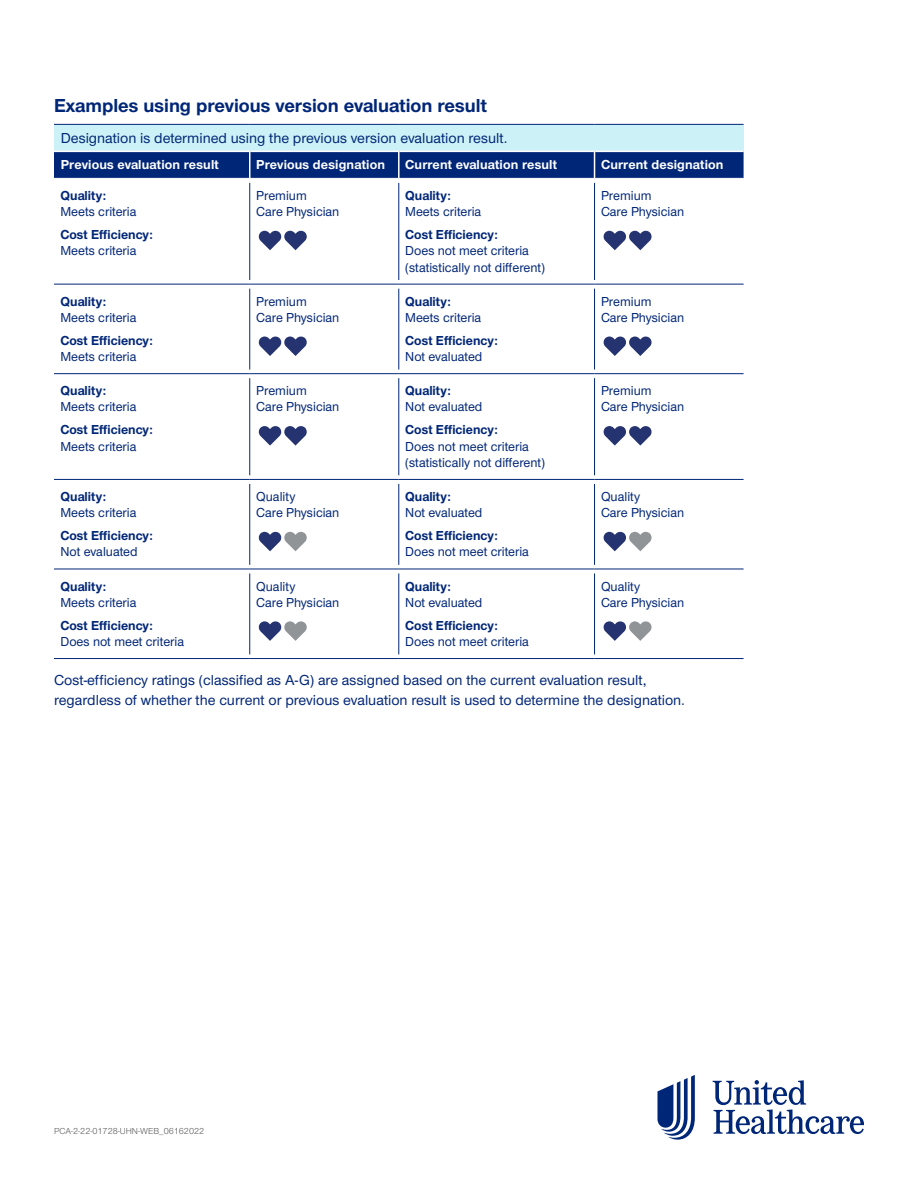
<style>
.page{position:relative;width:918px;height:1188px;background:#fff}
.page>*{position:absolute;margin:0;border:0;box-sizing:border-box;transform-origin:0 0}
.t1{font:700 19.5px "UHC Sans";color:#002677}
.t2{font:500 15px/19.5px "UHC Sans";color:#002677}
.t3{font:500 13.5px/16.2px "UHC Sans";color:#002677}
.t4{font:700 13.5px "UHC Sans";color:#002677}
.t5{font:700 13.5px "UHC Sans";letter-spacing:.01em;color:#fff}
.t6{font:9px "UHC Sans";color:#5a5a5a}
</style>
<div class="page">
<svg style="left:657px;top:1075px;width:38px;height:65px"></svg>
<svg style="left:713px;top:1080px;width:151px;height:54px"></svg>
<div style="left:54px;top:124px;width:690px;height:27px;background:#ccf2f7"></div>
<svg style="left:54px;top:151px;width:690px;height:27px;background:#042979"></svg>
<hr style="left:249px;top:183px;width:1px;height:97px;background:#002677">
<hr style="left:399px;top:183px;width:1px;height:97px;background:#002677">
<hr style="left:594px;top:183px;width:1px;height:97px;background:#002677">
<hr style="left:249px;top:289px;width:1px;height:81px;background:#002677">
<hr style="left:399px;top:289px;width:1px;height:81px;background:#002677">
<hr style="left:594px;top:289px;width:1px;height:81px;background:#002677">
<hr style="left:249px;top:378px;width:1px;height:97px;background:#002677">
<hr style="left:399px;top:378px;width:1px;height:97px;background:#002677">
<hr style="left:594px;top:378px;width:1px;height:97px;background:#002677">
<hr style="left:249px;top:484px;width:1px;height:81px;background:#002677">
<hr style="left:399px;top:484px;width:1px;height:81px;background:#002677">
<hr style="left:594px;top:484px;width:1px;height:81px;background:#002677">
<hr style="left:249px;top:573px;width:1px;height:81px;background:#002677">
<hr style="left:399px;top:573px;width:1px;height:81px;background:#002677">
<hr style="left:594px;top:573px;width:1px;height:81px;background:#002677">
<hr style="left:54px;top:284px;width:196px;height:1px;background:#002677">
<hr style="left:250px;top:284px;width:149px;height:1px;background:#002677">
<hr style="left:399px;top:284px;width:196px;height:1px;background:#002677">
<hr style="left:595px;top:284px;width:149px;height:1px;background:#002677">
<hr style="left:54px;top:373px;width:196px;height:1px;background:#002677">
<hr style="left:250px;top:373px;width:149px;height:1px;background:#002677">
<hr style="left:399px;top:373px;width:196px;height:1px;background:#002677">
<hr style="left:595px;top:373px;width:149px;height:1px;background:#002677">
<hr style="left:54px;top:479px;width:196px;height:1px;background:#002677">
<hr style="left:250px;top:479px;width:149px;height:1px;background:#002677">
<hr style="left:399px;top:479px;width:196px;height:1px;background:#002677">
<hr style="left:595px;top:479px;width:149px;height:1px;background:#002677">
<hr style="left:54px;top:569px;width:196px;height:1px;background:#002677">
<hr style="left:250px;top:569px;width:149px;height:1px;background:#002677">
<hr style="left:399px;top:569px;width:196px;height:1px;background:#002677">
<hr style="left:595px;top:569px;width:149px;height:1px;background:#002677">
<hr style="left:54px;top:658px;width:196px;height:1px;background:#002677">
<hr style="left:250px;top:658px;width:149px;height:1px;background:#002677">
<hr style="left:399px;top:658px;width:196px;height:1px;background:#002677">
<hr style="left:595px;top:658px;width:149px;height:1px;background:#002677">
<hr style="left:54px;top:151px;width:195px;height:1px;background:#fff">
<hr style="left:250px;top:151px;width:148px;height:1px;background:#fff">
<hr style="left:400px;top:151px;width:194px;height:1px;background:#fff">
<hr style="left:595px;top:151px;width:149px;height:1px;background:#fff">
<hr style="left:54px;top:124px;width:196px;height:1px;background:#002677">
<hr style="left:250px;top:124px;width:149px;height:1px;background:#002677">
<hr style="left:399px;top:124px;width:196px;height:1px;background:#002677">
<hr style="left:595px;top:124px;width:149px;height:1px;background:#002677">
<svg style="left:258px;top:230px;width:49px;height:20px"></svg>
<svg style="left:603px;top:230px;width:49px;height:20px"></svg>
<svg style="left:258px;top:336px;width:49px;height:20px"></svg>
<svg style="left:603px;top:336px;width:49px;height:20px"></svg>
<svg style="left:258px;top:426px;width:49px;height:20px"></svg>
<svg style="left:603px;top:426px;width:49px;height:20px"></svg>
<svg style="left:258px;top:531px;width:49px;height:20px"></svg>
<svg style="left:603px;top:531px;width:49px;height:20px"></svg>
<svg style="left:258px;top:621px;width:49px;height:20px"></svg>
<svg style="left:603px;top:621px;width:49px;height:20px"></svg>
<h1 class="t1" style="left:54px;top:93px;width:435px">Examples using previous version evaluation result</h1>
<p class="t2" style="left:61px;top:127px;width:448px">Designation is determined using the previous version evaluation result.</p>
<p class="t5" style="left:61px;top:156px;width:160px">Previous evaluation result</p>
<p class="t5" style="left:256px;top:156px;width:130px">Previous designation</p>
<p class="t5" style="left:405px;top:156px;width:153px">Current evaluation result</p>
<p class="t5" style="left:601px;top:156px;width:124px">Current designation</p>
<p class="t4" style="left:60px;top:186px;width:47px">Quality:</p>
<p class="t3" style="left:60px;top:203px;width:78px">Meets criteria</p>
<p class="t4" style="left:60px;top:226px;width:94px">Cost Efficiency:</p>
<p class="t3" style="left:60px;top:242px;width:78px">Meets criteria</p>
<p class="t3" style="left:256px;top:187px;width:85px">Premium<br>Care Physician</p>
<p class="t4" style="left:405px;top:186px;width:47px">Quality:</p>
<p class="t3" style="left:601px;top:187px;width:85px">Premium<br>Care Physician</p>
<p class="t3" style="left:405px;top:203px;width:78px">Meets criteria</p>
<p class="t4" style="left:405px;top:226px;width:94px">Cost Efficiency:</p>
<p class="t3" style="left:405px;top:242px;width:141px">Does not meet criteria (statistically not different)</p>
<p class="t4" style="left:60px;top:292px;width:47px">Quality:</p>
<p class="t3" style="left:60px;top:309px;width:78px">Meets criteria</p>
<p class="t4" style="left:60px;top:331px;width:94px">Cost Efficiency:</p>
<p class="t3" style="left:60px;top:348px;width:78px">Meets criteria</p>
<p class="t4" style="left:60px;top:382px;width:47px">Quality:</p>
<p class="t3" style="left:60px;top:398px;width:78px">Meets criteria</p>
<p class="t4" style="left:60px;top:421px;width:94px">Cost Efficiency:</p>
<p class="t3" style="left:60px;top:437px;width:78px">Meets criteria</p>
<p class="t4" style="left:60px;top:487px;width:47px">Quality:</p>
<p class="t3" style="left:60px;top:504px;width:78px">Meets criteria</p>
<p class="t4" style="left:60px;top:527px;width:94px">Cost Efficiency:</p>
<p class="t3" style="left:60px;top:543px;width:79px">Not evaluated</p>
<p class="t4" style="left:60px;top:577px;width:47px">Quality:</p>
<p class="t3" style="left:60px;top:594px;width:78px">Meets criteria</p>
<p class="t4" style="left:60px;top:616px;width:94px">Cost Efficiency:</p>
<p class="t3" style="left:60px;top:633px;width:125px">Does not meet criteria</p>
<p class="t3" style="left:256px;top:293px;width:85px">Premium<br>Care Physician</p>
<p class="t4" style="left:405px;top:292px;width:47px">Quality:</p>
<p class="t3" style="left:405px;top:309px;width:78px">Meets criteria</p>
<p class="t4" style="left:405px;top:331px;width:94px">Cost Efficiency:</p>
<p class="t3" style="left:405px;top:348px;width:79px">Not evaluated</p>
<p class="t3" style="left:256px;top:382px;width:85px">Premium<br>Care Physician</p>
<p class="t4" style="left:405px;top:382px;width:47px">Quality:</p>
<p class="t3" style="left:405px;top:398px;width:79px">Not evaluated</p>
<p class="t4" style="left:405px;top:421px;width:94px">Cost Efficiency:</p>
<p class="t3" style="left:405px;top:437px;width:141px">Does not meet criteria (statistically not different)</p>
<p class="t3" style="left:256px;top:488px;width:85px">Quality<br>Care Physician</p>
<p class="t4" style="left:405px;top:487px;width:47px">Quality:</p>
<p class="t3" style="left:405px;top:504px;width:79px">Not evaluated</p>
<p class="t4" style="left:405px;top:527px;width:94px">Cost Efficiency:</p>
<p class="t3" style="left:405px;top:543px;width:125px">Does not meet criteria</p>
<p class="t3" style="left:256px;top:577px;width:85px">Quality<br>Care Physician</p>
<p class="t4" style="left:405px;top:577px;width:47px">Quality:</p>
<p class="t3" style="left:405px;top:594px;width:79px">Not evaluated</p>
<p class="t4" style="left:405px;top:616px;width:94px">Cost Efficiency:</p>
<p class="t3" style="left:405px;top:633px;width:125px">Does not meet criteria</p>
<p class="t3" style="left:601px;top:293px;width:85px">Premium<br>Care Physician</p>
<p class="t3" style="left:601px;top:382px;width:85px">Premium<br>Care Physician</p>
<p class="t3" style="left:601px;top:488px;width:85px">Quality<br>Care Physician</p>
<p class="t3" style="left:601px;top:577px;width:85px">Quality<br>Care Physician</p>
<p class="t2" style="left:54px;top:670px;width:633px">Cost-efficiency ratings (classified as A-G) are assigned based on the current evaluation result, regardless of whether the current or previous evaluation result is used to determine the designation.</p>
<p class="t6" style="left:54px;top:1125px;width:152px">PCA-2-22-01728-UHN-WEB_06162022</p>
</div>
